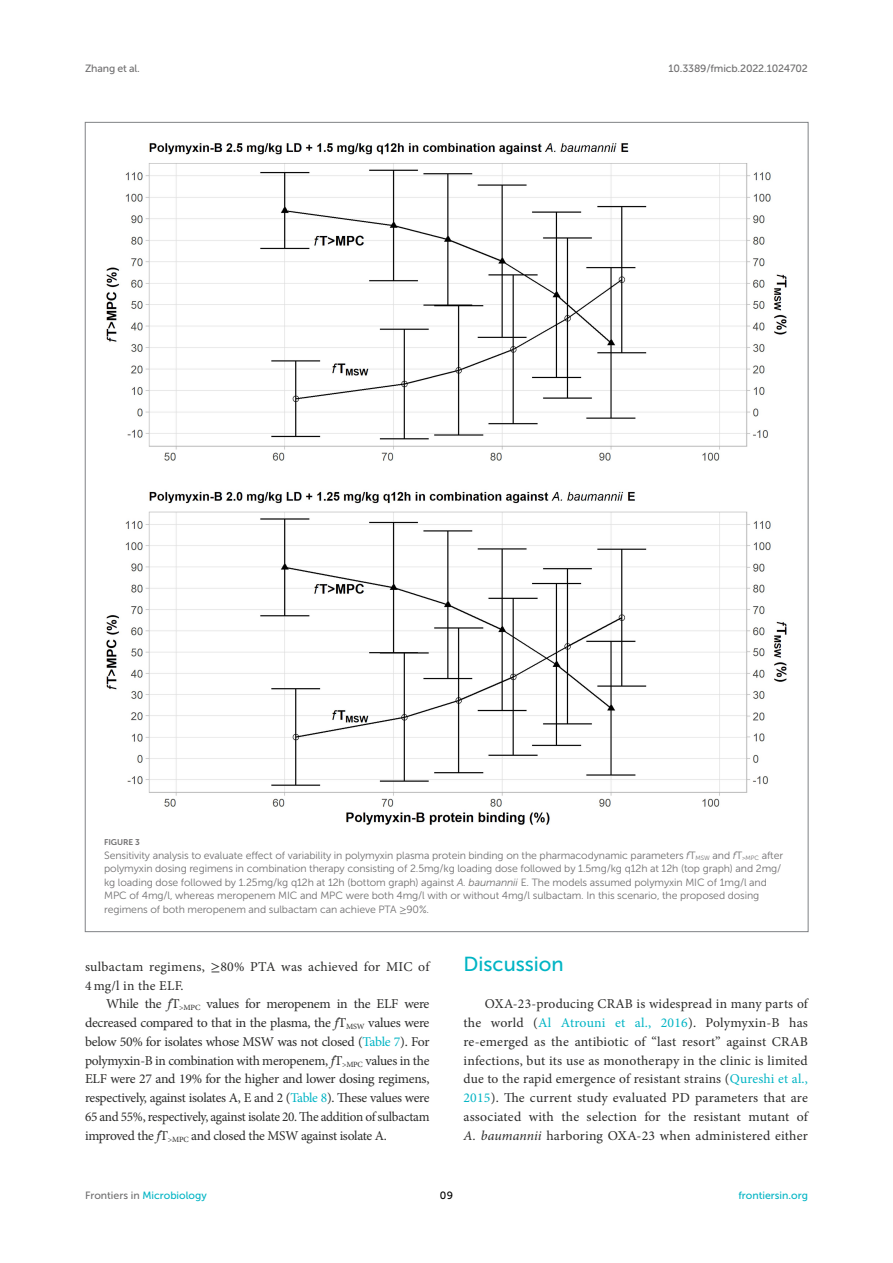
<style>
.page{position:relative;width:893px;height:1263px;background:#fff}
.page>*{position:absolute;margin:0;border:0;box-sizing:border-box;transform-origin:0 0}
.HEAD_1{font:20.25px "Museo Sans 500";color:#00b4c4}
.TEXT_FLUSH{font:13.5px/18.8px "Minion Pro";letter-spacing:.015em;color:#2b2b2a}
.TEXT{font:13.5px/18.8px "Minion Pro";letter-spacing:-.025em;color:#2b2b2a;text-align:justify}
.FIG_LEG{font:10.5px/13.5px "Museo Sans 300";letter-spacing:-.01em;color:#706f70}
.t1{font:10.5px "Museo Sans 500";color:#00b4c4}
.t2{font:10.5px "Museo Sans 500";letter-spacing:-.015em;color:#706f70}
.t3{font:10.5px "Museo Sans 500";color:#000}
.FIG_HD{font:8.25px "Museo Sans 700";letter-spacing:-.01em;color:#706f70}
.s1{font-style:italic}
.s2{font-family:"STIX General"}
.s3{color:#00b4c4}
.s4{color:#706f70}
</style>
<div class="page">
<img style="left:106px;top:143px;width:681px;height:682px">
<p class="t2" style="left:85px;top:63px;width:56px">Zhang et al.</p>
<p class="t2" style="left:669px;top:63px;width:141px">10.3389/fmicb.2022.1024702</p>
<p class="FIG_HD" style="left:104px;top:838px;width:37px">FIGURE 3</p>
<p class="FIG_LEG" style="left:104px;top:848px;width:680px">Sensitivity analysis to evaluate effect of variability in polymyxin plasma protein binding on the pharmacodynamic parameters <span class="s1">f</span>T<sub>MSW</sub> and <span class="s1">f</span>T<sub>&gt;MPC</sub> after polymyxin dosing regimens in combination therapy consisting of 2.5 mg/kg loading dose followed by 1.5 mg/kg q12h at 12 h (top graph) and 2 mg/ kg loading dose followed by 1.25 mg/kg q12h at 12 h (bottom graph) against <span class="s1">A. baumannii</span> E. The models assumed polymyxin MIC of 1 mg/l and MPC of 4 mg/l, whereas meropenem MIC and MPC were both 4 mg/l with or without 4 mg/l sulbactam. In this scenario, the proposed dosing regimens of both meropenem and sulbactam can achieve PTA <span class="s2">≥</span>90%.</p>
<p class="TEXT_FLUSH" style="left:85px;top:957px;width:346px">sulbactam regimens, <span class="s2">≥</span>80% PTA was achieved for MIC of<br>4 mg/l in the ELF.</p>
<p class="TEXT" style="left:85px;top:995px;width:346px;text-indent:21px">While the <span class="s1">f</span>T<sub>&gt;MPC</sub> values for meropenem in the ELF were decreased compared to that in the plasma, the <span class="s1">f</span>T<sub>MSW</sub> values were below 50% for isolates whose MSW was not closed (<span class="s3">Table 7</span>). For polymyxin-B in combination with meropenem, <span class="s1">f</span>T<sub>&gt;MPC</sub> values in the ELF were 27 and 19% for the higher and lower dosing regimens, respectively, against isolates A, E and 2 (<span class="s3">Table 8</span>). These values were 65 and 55%, respectively, against isolate 20. The addition of sulbactam improved the <span class="s1">f</span>T<sub>&gt;MPC</sub> and closed the MSW against isolate A.</p>
<p class="HEAD_1" style="left:463px;top:953px;width:102px">Discussion</p>
<p class="TEXT_FLUSH" style="left:463px;top:995px;width:346px;text-align:justify;text-indent:21px">OXA-23-producing CRAB is widespread in many parts of the world (<span class="s3">Al Atrouni et al., 2016</span>). Polymyxin-B has re-emerged as the antibiotic of “last resort” against CRAB infections, but its use as monotherapy in the clinic is limited due to the rapid emergence of resistant strains (<span class="s3">Qureshi et al., 2015</span>). The current study evaluated PD parameters that are associated with the selection for the resistant mutant of <span class="s1">A. baumannii</span> harboring OXA-23 when administered either</p>
<p class="t1" style="left:85px;top:1190px;width:123px"><span class="s4">Frontiers in</span> Microbiology</p>
<p class="t3" style="left:440px;top:1190px;width:15px">09</p>
<p class="t1" style="left:738px;top:1190px;width:71px">frontiersin.org</p>
</div>
